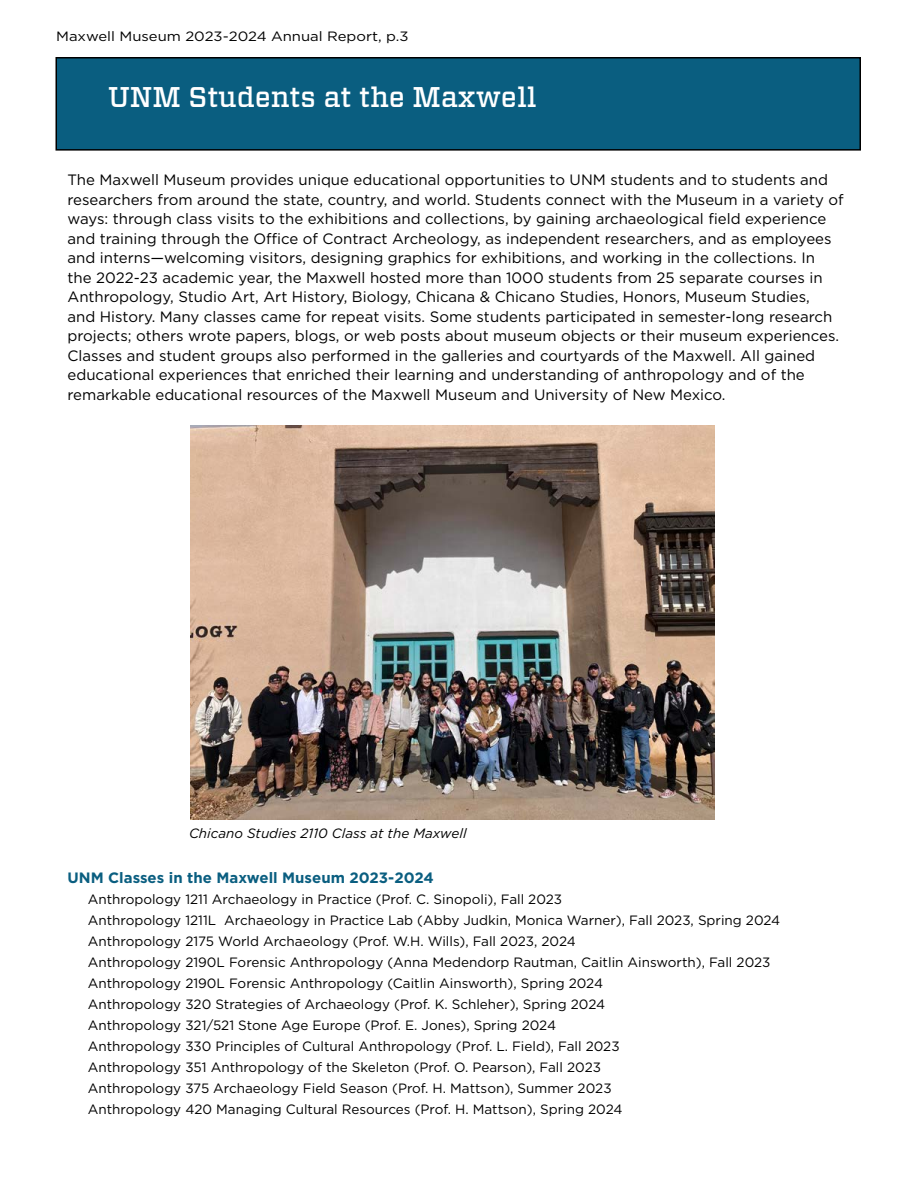
<style>
.page{position:relative;width:918px;height:1188px;background:#fff}
.page>*{position:absolute;margin:0;border:0;box-sizing:border-box;transform-origin:0 0}
.t1{font:500 28.5px "Vitesse";color:#fff}
.t2{font:15px/19.5px "Gotham";color:#000}
.t3{font:700 15px "Gotham";color:#0a5e80}
.t4{font:13.5px/21px "Gotham";color:#000}
.t5{font:13.5px "Gotham";color:#000;scale:1.1 1}
.t6{font:italic 13.5px "Gotham";color:#000}
.s1{font-style:italic}
</style>
<div class="page">
<div style="left:56px;top:58px;width:804px;height:92px;background:#0a5e80"></div>
<div style="left:56px;top:57px;width:805px;height:94px;border:2px solid #000"></div>
<img style="left:190px;top:426px;width:525px;height:393px">
<p class="t5" style="left:56px;top:28px;width:322px">Maxwell Museum 2023-2024 Annual Report, p.3</p>
<h1 class="t1" style="left:108px;top:79px;width:430px">UNM Students at the Maxwell</h1>
<p class="t2" style="left:68px;top:170px;width:778px">The Maxwell Museum provides unique educational opportunities to UNM students and to students and researchers from around the state, country, and world. Students connect with the Museum in a variety of ways: through class visits to the exhibitions and collections, by gaining archaeological field experience and training through the Office of Contract Archeology, as independent researchers, and as employees and interns<span class="s1">—</span>welcoming visitors, designing graphics for exhibitions, and working in the collections. In<br>the 2022-23 academic year, the Maxwell hosted more than 1000 students from 25 separate courses in Anthropology, Studio Art, Art History, Biology, Chicana &amp; Chicano Studies, Honors, Museum Studies,<br>and History. Many classes came for repeat visits. Some students participated in semester-long research projects; others wrote papers, blogs, or web posts about museum objects or their museum experiences.<br>Classes and student groups also performed in the galleries and courtyards of the Maxwell. All gained educational experiences that enriched their learning and understanding of anthropology and of the remarkable educational resources of the Maxwell Museum and University of New Mexico.</p>
<p class="t6" style="left:189px;top:824px;width:279px">Chicano Studies 2110 Class at the Maxwell</p>
<p class="t3" style="left:68px;top:867px;width:368px">UNM Classes in the Maxwell Museum 2023-2024</p>
<p class="t4" style="left:88px;top:888px;width:694px">Anthropology 1211 Archaeology in Practice (Prof. C. Sinopoli), Fall 2023<br>Anthropology 1211L Archaeology in Practice Lab (Abby Judkin, Monica Warner), Fall 2023, Spring 2024<br>Anthropology 2175 World Archaeology (Prof. W.H. Wills), Fall 2023, 2024<br>Anthropology 2190L Forensic Anthropology (Anna Medendorp Rautman, Caitlin Ainsworth), Fall 2023<br>Anthropology 2190L Forensic Anthropology (Caitlin Ainsworth), Spring 2024<br>Anthropology 320 Strategies of Archaeology (Prof. K. Schleher), Spring 2024<br>Anthropology 321/521 Stone Age Europe (Prof. E. Jones), Spring 2024<br>Anthropology 330 Principles of Cultural Anthropology (Prof. L. Field), Fall 2023<br>Anthropology 351 Anthropology of the Skeleton (Prof. O. Pearson), Fall 2023<br>Anthropology 375 Archaeology Field Season (Prof. H. Mattson), Summer 2023<br>Anthropology 420 Managing Cultural Resources (Prof. H. Mattson), Spring 2024</p>
</div>
